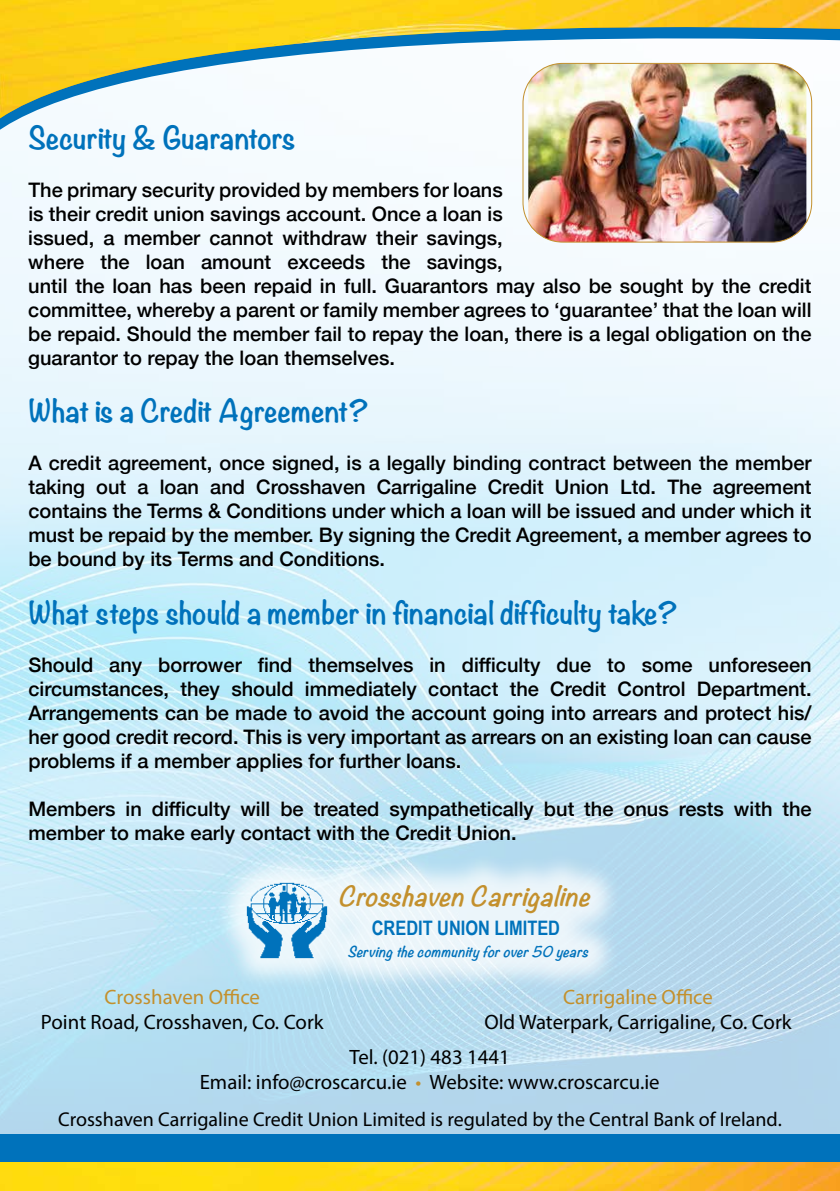
<style>
.page{position:relative;width:840px;height:1191px;background:#fff}
.page>*{position:absolute;margin:0;border:0;box-sizing:border-box;transform-origin:0 0}
.t1{font:700 28px "Noteworthy";color:#0072bb}
.t2{font:italic 700 24.4px "Noteworthy";color:#c3902d}
.t3{font:20.8px/35.4px "Myriad Pro";color:#000}
.t4{font:20.8px "Myriad Pro";color:#c3902d}
.t5{font:500 20px/24px "Helvetica Neue";color:#000}
.t6{font:20px "Myriad Pro";color:#000}
.t7{font:700 20px "Arial Narrow";color:#0072bb}
.t8{font:italic 700 13.4px "Noteworthy";color:#0072bb}
.s1{color:#c3902d}
</style>
<div class="page">
<img style="left:0;top:176px;width:839px;height:958px">
<div style="left:0;top:164px;width:813px;height:12px;background:#f5fbfe"></div>
<div style="left:0;top:118px;width:813px;height:46px;background:#f5fbfe"></div>
<img style="left:0;top:0;width:839px;height:118px">
<div style="left:0;top:1134px;width:839px;height:57px;background:#0072bb"></div>
<img style="left:0;top:1162px;width:839px;height:29px">
<img style="left:528px;top:63px;width:277px;height:179px">
<div style="left:522px;top:63px;width:289px;height:179px;border:1px solid #c3902d;border-radius:40px"></div>
<div style="left:213px;top:850px;width:410px;height:144px;background:#fff;opacity:.75"></div>
<img style="left:245px;top:879px;width:83px;height:82px">
<h1 class="t1" style="left:28px;top:113px;width:268px">Security &amp; Guarantors</h1>
<p class="t5" style="left:28px;top:176px;width:784px">The primary security provided by members for loans<br>is their credit union savings account. Once a loan is<br>issued, a member cannot withdraw their savings,<br>where the loan amount exceeds the savings,<br>until the loan has been repaid in full. Guarantors may also be sought by the credit committee, whereby a parent or family member agrees to ‘guarantee’ that the loan will be repaid. Should the member fail to repay the loan, there is a legal obligation on the guarantor to repay the loan themselves.</p>
<h1 class="t1" style="left:28px;top:386px;width:342px">What is a Credit Agreement?</h1>
<p class="t5" style="left:28px;top:450px;width:784px;text-align:justify">A credit agreement, once signed, is a legally binding contract between the member taking out a loan and Crosshaven Carrigaline Credit Union Ltd. The agreement contains the Terms &amp; Conditions under which a loan will be issued and under which it must be repaid by the member. By signing the Credit Agreement, a member agrees to be bound by its Terms and Conditions.</p>
<h1 class="t1" style="left:28px;top:588px;width:651px">What steps should a member in financial difficulty take?</h1>
<p class="t5" style="left:28px;top:651px;width:784px;text-align:justify">Should any borrower find themselves in difficulty due to some unforeseen circumstances, they should immediately contact the Credit Control Department.<br>Arrangements can be made to avoid the account going into arrears and protect his/ her good credit record. This is very important as arrears on an existing loan can cause problems if a member applies for further loans.</p>
<p class="t5" style="left:28px;top:795px;width:784px">Members in difficulty will be treated sympathetically but the onus rests with the member to make early contact with the Credit Union.</p>
<p class="t2" style="left:337px;top:874px;width:265px">CrosshavenCarrigaline</p>
<p class="t7" style="left:371px;top:912px;width:190px">CREDIT UNION LIMITED</p>
<p class="t8" style="left:347px;top:940px;width:248px">Servingthecommunityforover50years</p>
<p class="t4" style="left:104px;top:983px;width:157px">Crosshaven Office</p>
<p class="t3" style="left:41px;top:1003px;width:284px">Point Road, Crosshaven, Co. Cork</p>
<p class="t4" style="left:563px;top:983px;width:151px">Carrigaline Office</p>
<p class="t3" style="left:349px;top:1003px;width:443px;text-indent:135px">Old Waterpark, Carrigaline, Co. Cork<br>Tel. (021) 483 1441</p>
<p class="t3" style="left:200px;top:1064px;width:461px">Email: info@croscarcu.ie <span class="s1">•</span> Website: www.croscarcu.ie</p>
<p class="t6" style="left:58px;top:1106px;width:724px">Crosshaven Carrigaline Credit Union Limited is regulated by the Central Bank of Ireland.</p>
</div>
